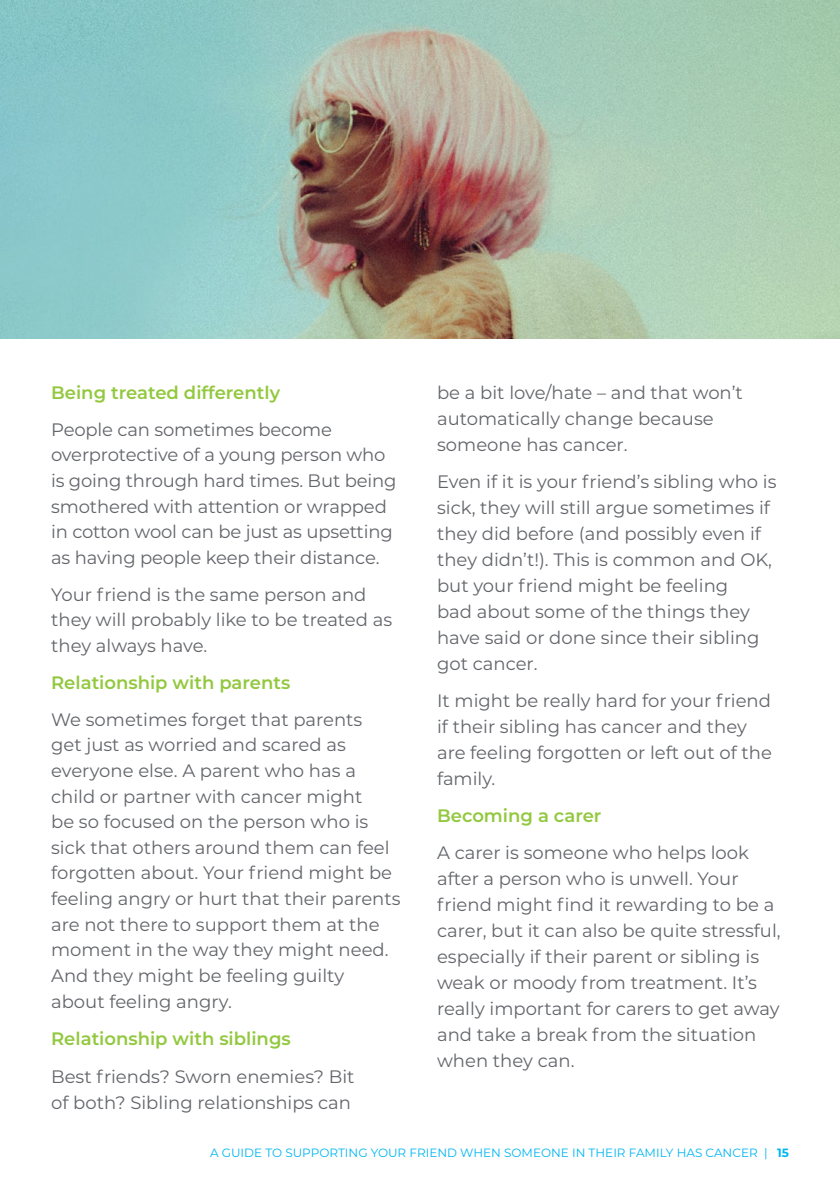
<style>
.page{position:relative;width:840px;height:1191px;background:#fff}
.page>*{position:absolute;margin:0;border:0;box-sizing:border-box;transform-origin:0 0}
.t1{font:18px/26px "Montserrat";color:#63656a}
.t2{font:600 18px "Montserrat";color:#92c83e}
.t3{font:12px "Montserrat";color:#00b6f1}
.s1{font-weight:700}
</style>
<div class="page">
<svg style="left:0;top:0;width:839px;height:339px;background:#9ebaac"></svg>
<p class="t2" style="left:51px;top:379px;width:230px">Being treated differently</p>
<p class="t1" style="left:51px;top:416px;width:346px">People can sometimes become overprotective of a young person who is going through hard times. But being smothered with attention or wrapped in cotton wool can be just as upsetting as having people keep their distance.</p>
<p class="t1" style="left:51px;top:581px;width:342px">Your friend is the same person and they will probably like to be treated as they always have.</p>
<p class="t2" style="left:51px;top:669px;width:241px">Relationship with parents</p>
<p class="t1" style="left:51px;top:706px;width:351px">We sometimes forget that parents<br>get just as worried and scared as everyone else. A parent who has a child or partner with cancer might<br>be so focused on the person who is sick that others around them can feel forgotten about. Your friend might be feeling angry or hurt that their parents are not there to support them at the moment in the way they might need.<br>And they might be feeling guilty about feeling angry.</p>
<p class="t2" style="left:51px;top:1026px;width:241px">Relationship with siblings</p>
<p class="t1" style="left:51px;top:1062px;width:305px">Best friends? Sworn enemies? Bit of both? Sibling relationships can</p>
<p class="t1" style="left:437px;top:378px;width:307px">be a bit love/hate – and that won’t automatically change because someone has cancer.</p>
<p class="t1" style="left:437px;top:468px;width:341px">Even if it is your friend’s sibling who is sick, they will still argue sometimes if they did before (and possibly even if they didn’t!). This is common and OK, but your friend might be feeling<br>bad about some of the things they have said or done since their sibling got cancer.</p>
<p class="t1" style="left:437px;top:687px;width:336px">It might be really hard for your friend if their sibling has cancer and they are feeling forgotten or left out of the family.</p>
<p class="t2" style="left:437px;top:802px;width:166px">Becoming a carer</p>
<p class="t1" style="left:437px;top:839px;width:345px">A carer is someone who helps look after a person who is unwell. Your friend might find it rewarding to be a carer, but it can also be quite stressful, especially if their parent or sibling is weak or moody from treatment. It’s really important for carers to get away and take a break from the situation when they can.</p>
<p class="t3" style="left:210px;top:1144px;width:580px">A GUIDE TO SUPPORTING YOUR FRIEND WHEN SOMEONE IN THEIR FAMILY HAS CANCER | <span class="s1">15</span></p>
</div>
